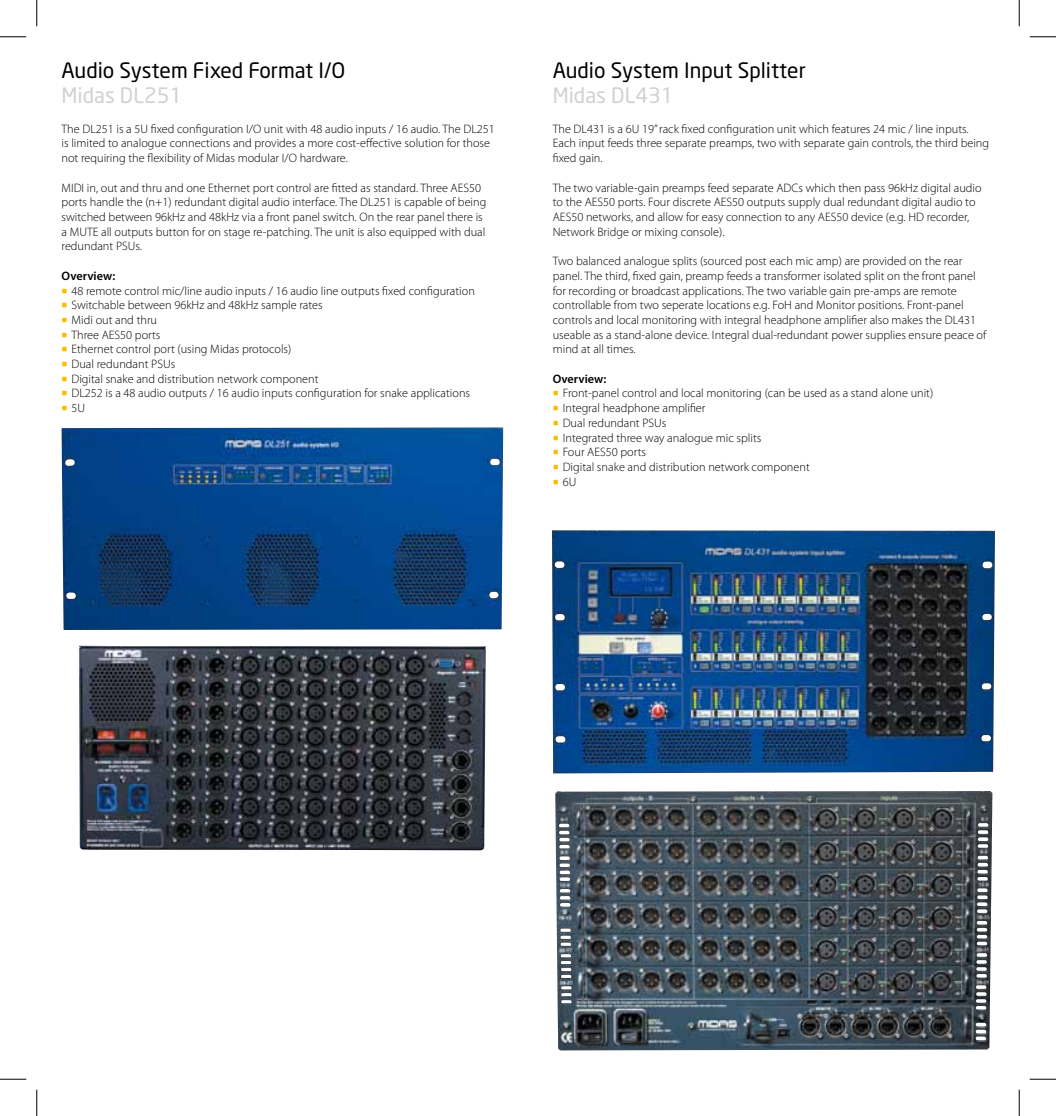
<style>
.page{position:relative;width:1056px;height:1116px;background:#fff}
.page>*{position:absolute;margin:0;border:0;box-sizing:border-box;transform-origin:0 0}
.t1{font:21px "Neo Sans";color:#000}
.t2{font:21px "Neo Sans";color:#d0d1d2}
.t3{font:300 12.25px/14.7px "Myriad Pro";color:#000}
.t4{font:600 12.25px "Myriad Pro";color:#000}
</style>
<div class="page">
<img style="left:555px;top:791px;width:437px;height:259px">
<img style="left:552px;top:530px;width:443px;height:243px">
<img style="left:61px;top:427px;width:442px;height:203px">
<img style="left:79px;top:645px;width:407px;height:205px">
<svg style="left:0;top:36px;width:26px;height:1px"></svg>
<svg style="left:1029px;top:36px;width:27px;height:1px"></svg>
<svg style="left:0;top:1078px;width:26px;height:1px"></svg>
<svg style="left:1029px;top:1078px;width:27px;height:1px"></svg>
<svg style="left:36px;top:0;width:1px;height:26px"></svg>
<svg style="left:36px;top:1089px;width:1px;height:26px"></svg>
<svg style="left:1019px;top:0;width:1px;height:26px"></svg>
<svg style="left:1019px;top:1089px;width:1px;height:26px"></svg>
<h1 class="t1" style="left:62px;top:57px;width:285px">Audio System Fixed Format I/O</h1>
<h1 class="t2" style="left:62px;top:83px;width:122px">Midas DL251</h1>
<p class="t3" style="left:62px;top:121px;width:435px">The DL251 is a 5U fixed configuration I/O unit with 48 audio inputs / 16 audio. The DL251 is limited to analogue connections and provides a more cost-effective solution for those not requiring the flexibility of Midas modular I/O hardware.</p>
<p class="t3" style="left:62px;top:180px;width:426px">MIDI in, out and thru and one Ethernet port control are fitted as standard. Three AES50 ports handle the (n+1) redundant digital audio interface. The DL251 is capable of being switched between 96kHz and 48kHz via a front panel switch. On the rear panel there is a MUTE all outputs button for on stage re-patching. The unit is also equipped with dual redundant PSUs.</p>
<p class="t4" style="left:62px;top:268px;width:55px">Overview:</p>
<p class="t3" style="left:71px;top:283px;width:405px">48 remote control mic/line audio inputs / 16 audio line outputs fixed configuration Switchable between 96kHz and 48kHz sample rates<br>Midi out and thru<br>Three AES50 ports<br>Ethernet control port (using Midas protocols)<br>Dual redundant PSUs<br>Digital snake and distribution network component<br>DL252 is a 48 audio outputs / 16 audio inputs configuration for snake applications 5U</p>
<h1 class="t1" style="left:553px;top:57px;width:254px">Audio System Input Splitter</h1>
<h1 class="t2" style="left:553px;top:83px;width:122px">Midas DL431</h1>
<p class="t3" style="left:553px;top:121px;width:438px">The DL431 is a 6U 19” rack fixed configuration unit which features 24 mic / line inputs.<br>Each input feeds three separate preamps, two with separate gain controls, the third being fixed gain.</p>
<p class="t3" style="left:553px;top:180px;width:430px">The two variable-gain preamps feed separate ADCs which then pass 96kHz digital audio to the AES50 ports. Four discrete AES50 outputs supply dual redundant digital audio to AES50 networks, and allow for easy connection to any AES50 device (e.g. HD recorder, Network Bridge or mixing console).</p>
<p class="t3" style="left:553px;top:253px;width:435px">Two balanced analogue splits (sourced post each mic amp) are provided on the rear panel. The third, fixed gain, preamp feeds a transformer isolated split on the front panel for recording or broadcast applications. The two variable gain pre-amps are remote controllable from two seperate locations e.g. FoH and Monitor positions. Front-panel controls and local monitoring with integral headphone amplifier also makes the DL431 useable as a stand-alone device. Integral dual-redundant power supplies ensure peace of mind at all times.</p>
<p class="t4" style="left:553px;top:371px;width:55px">Overview:</p>
<p class="t3" style="left:563px;top:386px;width:372px">Front-panel control and local monitoring (can be used as a stand alone unit)<br>Integral headphone amplifier<br>Dual redundant PSUs<br>Integrated three way analogue mic splits<br>Four AES50 ports<br>Digital snake and distribution network component<br>6U</p>
</div>
